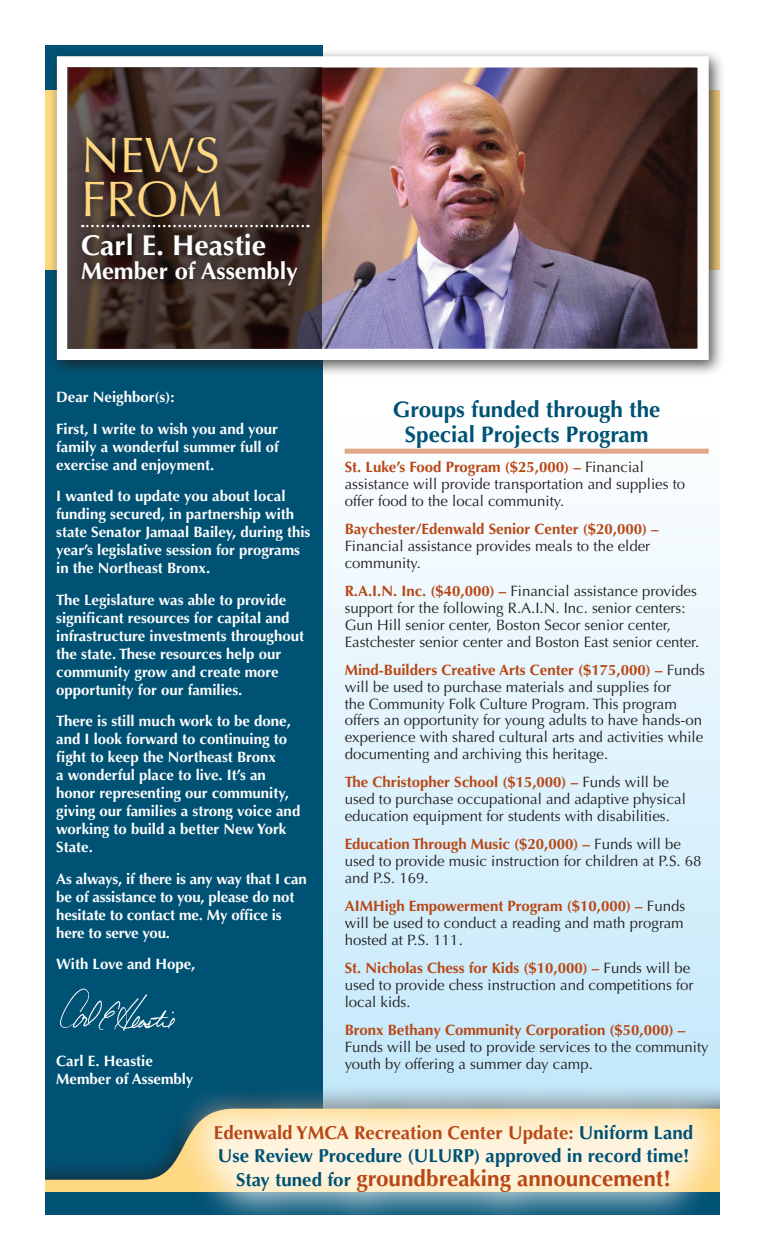
<style>
.page{position:relative;width:765px;height:1260px;background:#fff}
.page>*{position:absolute;margin:0;border:0;box-sizing:border-box;transform-origin:0 0}
.t1{font:50px/43.8px "Optima";color:#fed781}
.t2{font:700 28.75px "Optima";color:#fff}
.t3{font:700 23.75px "Optima";color:#fff}
.t4{font:700 22.5px/25px "Optima";color:#005275;text-align:center}
.t5{font:700 22.5px "Optima";color:#b94715}
.t6{font:700 18.75px/22.5px "Optima";color:#005275}
.t7{font:15px/16.9px "Optima";color:#231f20}
.t8{font:700 15px/18px "Optima";color:#fff}
.t9{font:700 15px "Optima";color:#b94715}
.s1{font-weight:700;color:#b94715}
.s2{color:#b94715}
.s3{font-size:18.75px;color:#005275}
</style>
<div class="page">
<svg style="left:322px;top:416px;width:398px;height:667px"></svg>
<div style="left:45px;top:46px;width:277px;height:1169px;background:#005275"></div>
<div style="left:49px;top:48px;width:677px;height:329px;background:#231f20;opacity:.75"></div>
<img style="left:322px;top:68px;width:375px;height:280px">
<div style="left:57px;top:56px;width:652px;height:304px;border:11px solid #fff"></div>
<svg style="left:68px;top:68px;width:254px;height:281px;background:#483733"></svg>
<div style="left:70px;top:125px;width:250px;height:172px;background:#231f20;opacity:.9"></div>
<svg style="left:82px;top:225px;width:226px;height:2px"></svg>
<img style="left:60px;top:988px;width:115px;height:43px">
<svg style="left:45px;top:1140px;width:128px;height:52px"></svg>
<div style="left:345px;top:449px;width:364px;height:5px;background:#e1a888"></div>
<div style="left:173px;top:1083px;width:562px;height:150px;background:#fff;opacity:.75"></div>
<h1 class="t1" style="left:81px;top:134px;width:143px">NEWS<br>FROM</h1>
<h2 class="t2" style="left:81px;top:229px;width:187px">Carl E. Heastie</h2>
<h3 class="t3" style="left:81px;top:257px;width:219px">Member of Assembly</h3>
<p class="t8" style="left:56px;top:382px;width:223px;line-height:31.5px">Dear Neighbor(s):<br>First, I write to wish you and your</p>
<p class="t8" style="left:56px;top:438px;width:224px">family a wonderful summer full of exercise and enjoyment.</p>
<p class="t8" style="left:56px;top:488px;width:256px">I wanted to update you about local funding secured, in partnership with state Senator Jamaal Bailey, during this year’s legislative session for programs in the Northeast Bronx.</p>
<p class="t8" style="left:56px;top:591px;width:249px">The Legislature was able to provide significant resources for capital and infrastructure investments throughout the state. These resources help our community grow and create more opportunity for our families.</p>
<p class="t8" style="left:56px;top:713px;width:246px">There is still much work to be done, and I look forward to continuing to fight to keep the Northeast Bronx<br>a wonderful place to live. It’s an honor representing our community, giving our families a strong voice and working to build a better New York<br>State.</p>
<p class="t8" style="left:56px;top:870px;width:252px">As always, if there is any way that I can be of assistance to you, please do not hesitate to contact me. My office is here to serve you.</p>
<p class="t8" style="left:56px;top:956px;width:141px">With Love and Hope,</p>
<p class="t8" style="left:56px;top:1052px;width:139px">Carl E. Heastie<br>Member of Assembly</p>
<h3 class="t4" style="left:393px;top:397px;width:269px">Groups funded through the<br>Special Projects Program</h3>
<p class="t7" style="left:345px;top:459px;width:342px"><span class="s1">St. Luke’s Food Program ($25,000) –</span> Financial assistance will provide transportation and supplies to offer food to the local community.</p>
<p class="t9" style="left:345px;top:520px;width:316px">Baychester/Edenwald Senior Center ($20,000) –</p>
<p class="t7" style="left:345px;top:538px;width:307px">Financial assistance provides meals to the elder community.</p>
<p class="t7" style="left:345px;top:583px;width:356px"><span class="s1">R.A.I.N. Inc. ($40,000) –</span> Financial assistance provides support for the following R.A.I.N. Inc. senior centers:<br>Gun Hill senior center, Boston Secor senior center, Eastchester senior center and Boston East senior center.</p>
<p class="t7" style="left:345px;top:661px;width:362px"><span class="s1">Mind-Builders Creative Arts Center ($175,000) –</span> Funds will be used to purchase materials and supplies for<br>the Community Folk Culture Program. This program offers an opportunity for young adults to have hands-on experience with shared cultural arts and activities while documenting and archiving this heritage.</p>
<p class="t7" style="left:345px;top:774px;width:343px"><span class="s1">The Christopher School ($15,000) –</span> Funds will be used to purchase occupational and adaptive physical education equipment for students with disabilities.</p>
<p class="t7" style="left:345px;top:836px;width:358px"><span class="s1">Education Through Music ($20,000) –</span> Funds will be used to provide music instruction for children at P.S. 68 and P.S. 169.</p>
<p class="t7" style="left:345px;top:898px;width:342px;text-align:justify"><span class="s1">AIMHigh Empowerment Program ($10,000) –</span> Funds will be used to conduct a reading and math program hosted at P.S. 111.</p>
<p class="t7" style="left:345px;top:960px;width:350px"><span class="s1">St. Nicholas Chess for Kids ($10,000) –</span> Funds will be used to provide chess instruction and competitions for local kids.</p>
<p class="t9" style="left:345px;top:1021px;width:342px">Bronx Bethany Community Corporation ($50,000) –</p>
<p class="t7" style="left:345px;top:1038px;width:366px">Funds will be used to provide services to the community youth by offering a summer day camp.</p>
<p class="t6" style="left:214px;top:1122px;width:481px"><span class="s2">Edenwald YMCA Recreation Center Update:</span> Uniform Land<br>Use Review Procedure (ULURP) approved in record time!</p>
<h3 class="t5" style="left:236px;top:1165px;width:436px"><span class="s3">Stay tuned for</span> groundbreaking announcement!</h3>
</div>
